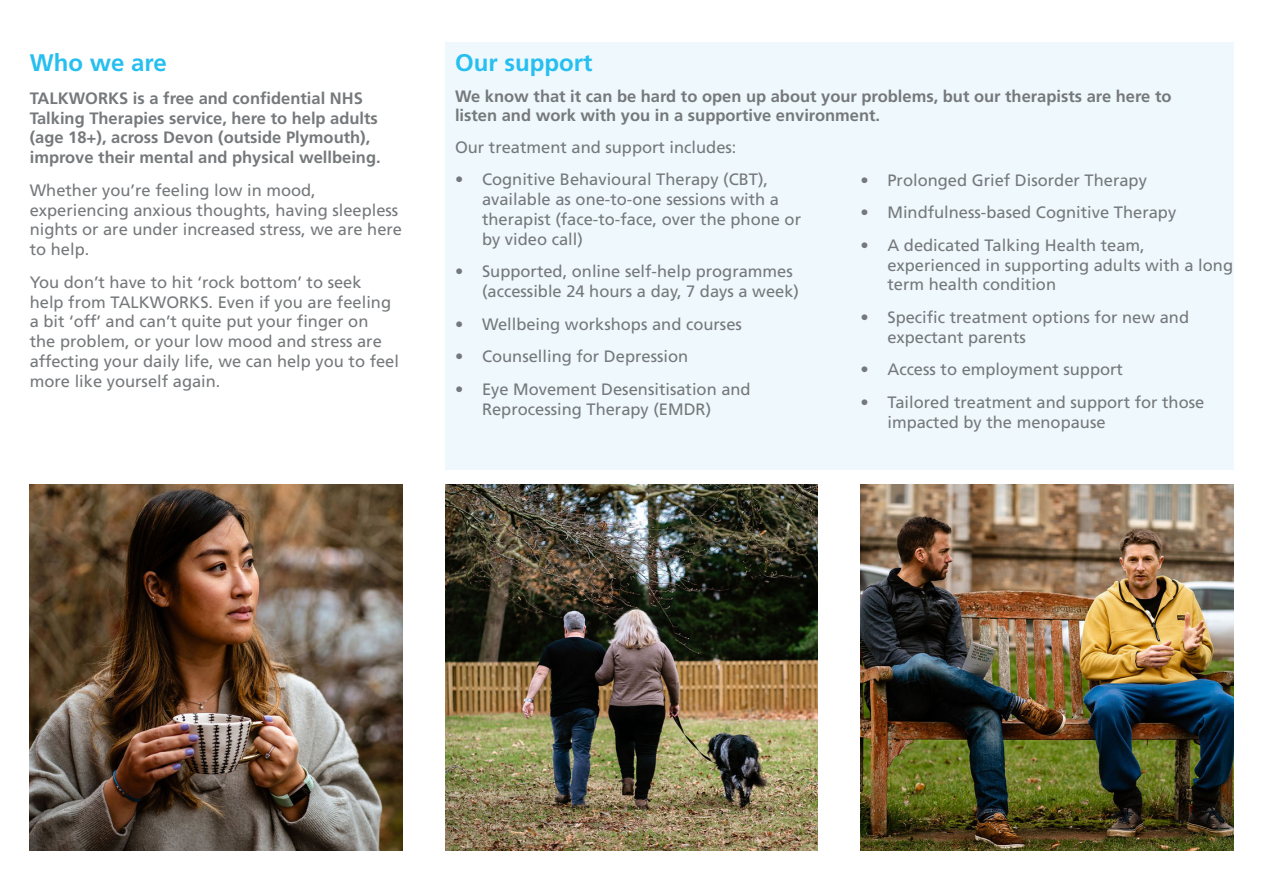
<style>
.page{position:relative;width:1263px;height:893px;background:#fff}
.page>*{position:absolute;margin:0;border:0;box-sizing:border-box;transform-origin:0 0}
.t1{font:700 24px "Frutiger";color:#26bff0}
.t2{font:16.5px/19.8px "Frutiger";color:#76797b}
.t3{font:700 16.5px/19.8px "Frutiger";color:#76797b}
</style>
<div class="page">
<div style="left:445px;top:43px;width:788px;height:427px;background:#eef8fd"></div>
<img style="left:860px;top:485px;width:373px;height:365px">
<img style="left:30px;top:485px;width:373px;height:365px">
<img style="left:445px;top:485px;width:373px;height:365px">
<p class="t1" style="left:30px;top:49px;width:138px">Who we are</p>
<p class="t1" style="left:455px;top:49px;width:139px">Our support</p>
<p class="t3" style="left:455px;top:86px;width:718px">We know that it can be hard to open up about your problems, but our therapists are here to listen and work with you in a supportive environment.</p>
<p class="t3" style="left:30px;top:88px;width:352px">TALKWORKS is a free and confidential NHS Talking Therapies service, here to help adults (age 18+), across Devon (outside Plymouth), improve their mental and physical wellbeing.</p>
<p class="t2" style="left:30px;top:180px;width:374px">Whether you’re feeling low in mood, experiencing anxious thoughts, having sleepless nights or are under increased stress, we are here to help.</p>
<p class="t2" style="left:30px;top:272px;width:371px">You don’t have to hit ‘rock bottom’ to seek help from TALKWORKS. Even if you are feeling a bit ‘off’ and can’t quite put your finger on<br>the problem, or your low mood and stress are affecting your daily life, we can help you to feel more like yourself again.</p>
<p class="t2" style="left:455px;top:137px;width:283px">Our treatment and support includes:</p>
<p class="t2" style="left:482px;top:169px;width:321px;text-indent:-27px">• Cognitive Behavioural Therapy (CBT), available as one-to-one sessions with a therapist (face-to-face, over the phone or by video call)</p>
<p class="t2" style="left:482px;top:261px;width:318px;text-indent:-27px">• Supported, online self-help programmes (accessible 24 hours a day, 7 days a week)</p>
<p class="t2" style="left:455px;top:314px;width:288px">• Wellbeing workshops and courses</p>
<p class="t2" style="left:455px;top:346px;width:235px">• Counselling for Depression</p>
<p class="t2" style="left:482px;top:379px;width:270px;text-indent:-27px">• Eye Movement Desensitisation and<br>Reprocessing Therapy (EMDR)</p>
<p class="t2" style="left:860px;top:170px;width:288px">• Prolonged Grief Disorder Therapy</p>
<p class="t2" style="left:860px;top:202px;width:317px">• Mindfulness-based Cognitive Therapy</p>
<p class="t2" style="left:887px;top:235px;width:347px;text-indent:-27px">• A dedicated Talking Health team, experienced in supporting adults with a long term health condition</p>
<p class="t2" style="left:887px;top:307px;width:303px;text-indent:-27px">• Specific treatment options for new and expectant parents</p>
<p class="t2" style="left:860px;top:359px;width:264px">• Access to employment support</p>
<p class="t2" style="left:887px;top:392px;width:318px;text-indent:-27px">• Tailored treatment and support for those impacted by the menopause</p>
</div>
